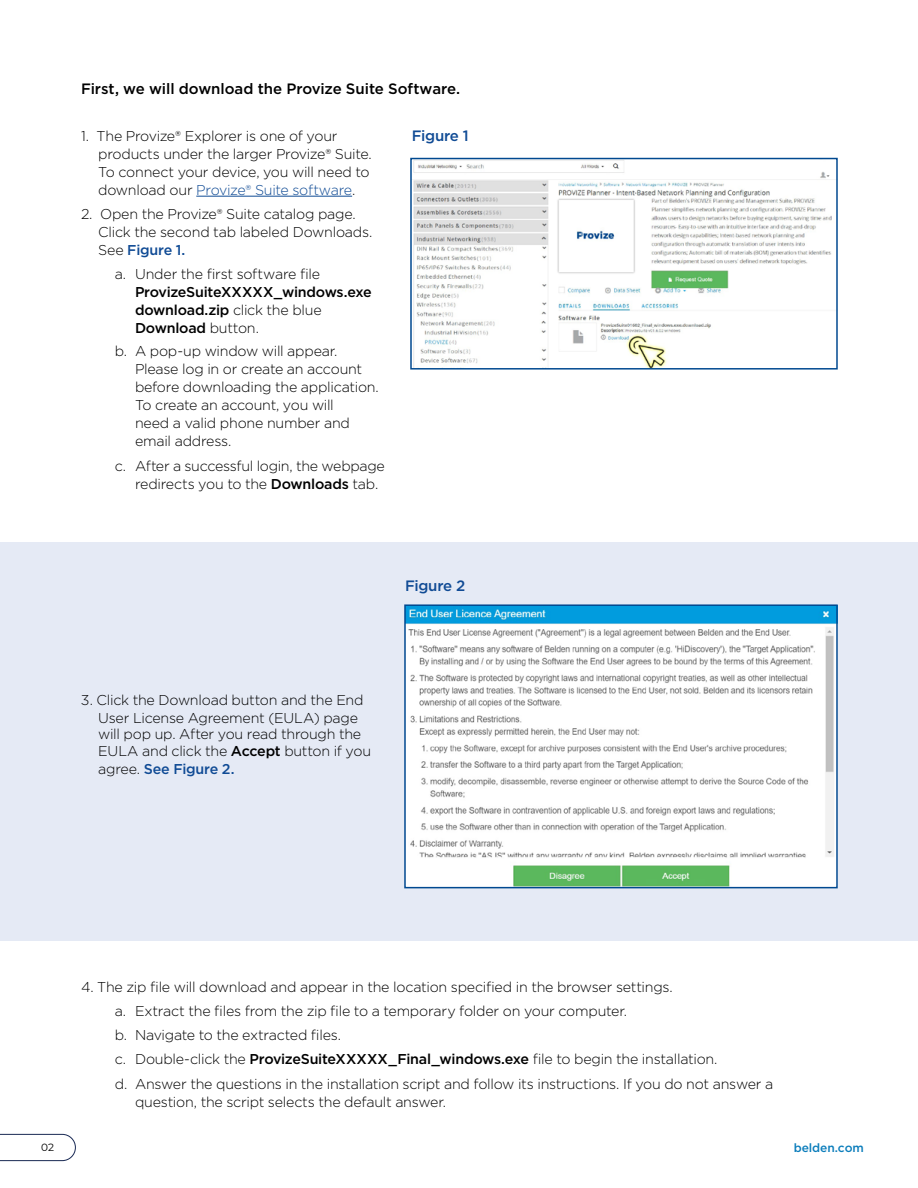
<style>
.page{position:relative;width:918px;height:1188px;background:#fff}
.page>*{position:absolute;margin:0;border:0;box-sizing:border-box;transform-origin:0 0}
.t1{font:500 15px "Gotham";letter-spacing:-.005em;color:#000}
.t2{font:500 15px "Gotham";letter-spacing:-.025em;color:#104b95}
.t3{font:300 14.25px/18px "Gotham";letter-spacing:-.02em;color:#000}
.t4{font:500 14.25px/18px "Gotham";letter-spacing:-.015em;color:#000}
.t5{font:500 14.25px "Gotham";letter-spacing:-.015em;color:#104b95}
.t6{font:500 12px "Gotham";letter-spacing:-.005em;color:#0b7dbb}
.t7{font:10.5px "Montserrat";color:#000}
.s1{color:#104b95}
.s2{font-weight:500;color:#104b95}
.s3{font-weight:300}
.s4{font-weight:500}
.s5{font-weight:300;color:#000}
</style>
<div class="page">
<svg style="left:0;top:1134px;width:76px;height:27px"></svg>
<div style="left:0;top:543px;width:918px;height:398px;background:#e5eaf5"></div>
<hr style="left:196px;top:196px;width:156px;height:1px;background:#104b95">
<img style="left:407px;top:607px;width:428px;height:278px">
<div style="left:404px;top:604px;width:434px;height:284px;border:2px solid #004990"></div>
<img style="left:413px;top:160px;width:419px;height:208px">
<div style="left:410px;top:158px;width:428px;height:212px;border:1px solid #004990"></div>
<p class="t1" style="left:81px;top:78px;width:381px">First, we will download the Provize Suite Software.</p>
<p class="t3" style="left:98px;top:126px;width:275px;text-indent:-17px">1. The Provize® Explorer is one of your products under the larger Provize® Suite.<br>To connect your device, you will need to download our <span class="s1">Provize® Suite software</span>.</p>
<p class="t3" style="left:98px;top:205px;width:276px;text-indent:-17px">2. Open the Provize® Suite catalog page.<br>Click the second tab labeled Downloads.<br>See <span class="s2">Figure 1.</span></p>
<p class="t3" style="left:115px;top:264px;width:207px">a. Under the first software file</p>
<p class="t4" style="left:135px;top:283px;width:238px">ProvizeSuiteXXXXX_windows.exe download.zip <span class="s3">click the blue<br></span>Download <span class="s3">button.</span></p>
<p class="t3" style="left:135px;top:342px;width:245px;text-indent:-20px">b. A pop-up window will appear.<br>Please log in or create an account before downloading the application.<br>To create an account, you will<br>need a valid phone number and email address.</p>
<p class="t3" style="left:135px;top:456px;width:251px;text-indent:-20px">c. After a successful login, the webpage redirects you to the <span class="s4">Downloads</span> tab.</p>
<p class="t2" style="left:412px;top:126px;width:58px">Figure 1</p>
<p class="t2" style="left:405px;top:576px;width:62px">Figure 2</p>
<p class="t3" style="left:98px;top:691px;width:267px;text-indent:-17px">3. Click the Download button and the End<br>User License Agreement (EULA) page</p>
<p class="t3" style="left:98px;top:726px;width:274px;line-height:16.5px">will pop up. After you read through the<br>EULA and click the <span class="s4">Accept</span> button if you</p>
<p class="t5" style="left:98px;top:760px;width:138px"><span class="s5">agree.</span> See Figure 2.</p>
<p class="t3" style="left:115px;top:974px;width:560px;line-height:24.8px;text-indent:-34px">4. The zip file will download and appear in the location specified in the browser settings. a. Extract the files from the zip file to a temporary folder on your computer.</p>
<p class="t3" style="left:115px;top:1022px;width:660px;line-height:24.8px">b. Navigate to the extracted files.<br>c. Double-click the <span class="s4">ProvizeSuiteXXXXX_Final_windows.exe</span> file to begin the installation.<br>d. Answer the questions in the installation script and follow its instructions. If you do not answer a</p>
<p class="t3" style="left:135px;top:1093px;width:313px">question, the script selects the default answer.</p>
<p class="t7" style="left:41px;top:1140px;width:14px">02</p>
<p class="t6" style="left:794px;top:1140px;width:72px">belden.com</p>
</div>
